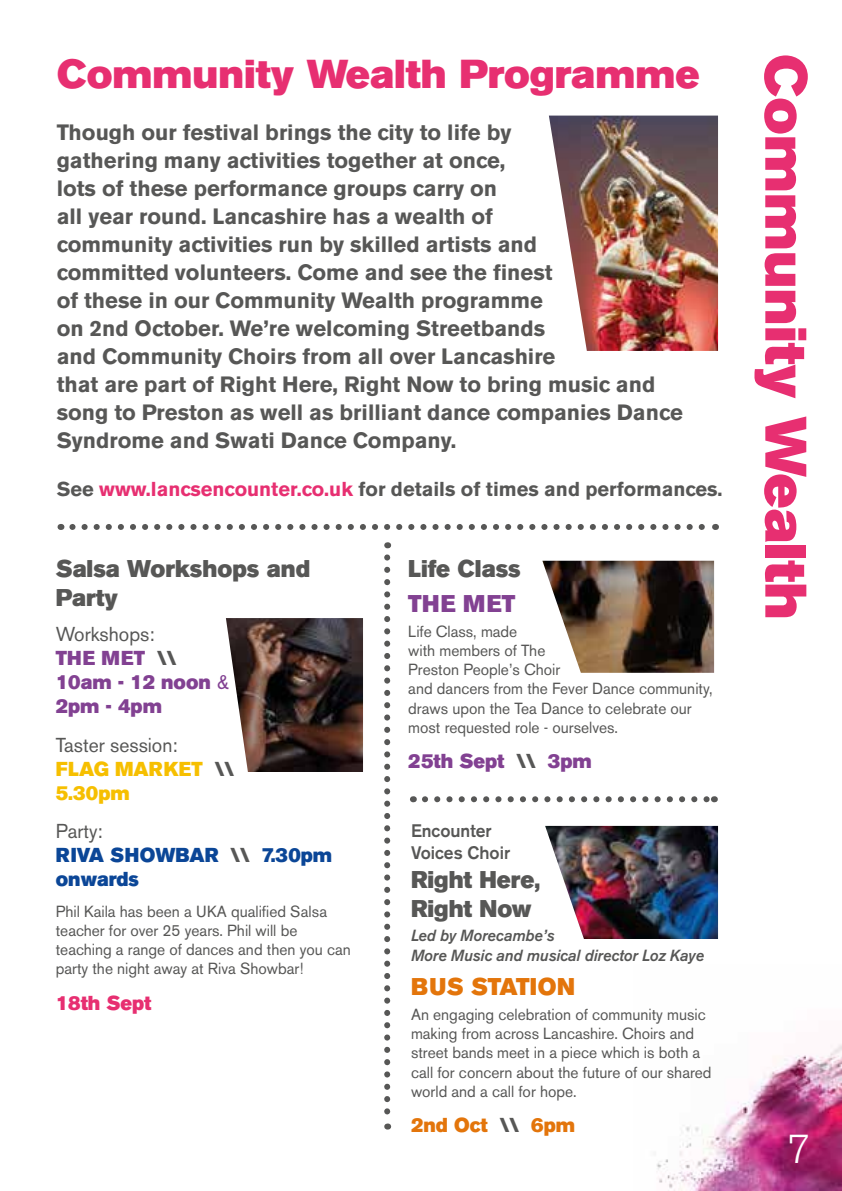
<style>
.page{position:relative;width:842px;height:1191px;background:#fff}
.page>*{position:absolute;margin:0;border:0;box-sizing:border-box;transform-origin:0 0}
.t1{font:58px "Akzidenz Grotesk BE Super";color:#e72f71}
.t2{font:40px "Akzidenz Grotesk BE Super";color:#e72f71}
.t3{font:300 40px "Akzidenz Grotesk BE";color:#fff}
.t4{font:24px/28.8px "Akzidenz Grotesk BE Super";color:#575756;scale:.96 1}
.t5{font:24px "Akzidenz Grotesk BE Super";letter-spacing:.02em;color:#e3750b;scale:.96 1}
.t6{font:24px "Akzidenz Grotesk BE Super";letter-spacing:.035em;color:#824192;scale:.96 1}
.t7{font:700 22px/28px "Akzidenz Grotesk BE";color:#575756}
.t8{font:700 20px "Akzidenz Grotesk BE";color:#575756}
.t9{font:20px/24px "Akzidenz Grotesk BE Super";color:#824192;scale:.96 1}
.t10{font:20px "Akzidenz Grotesk BE";color:#575756;scale:.96 1}
.t11{font:20px/24px "Akzidenz Grotesk BE Super";color:#0b4697;scale:.96 1}
.t12{font:20px/24px "Akzidenz Grotesk BE Super";color:#f6bf00;scale:.96 1}
.t13{font:20px "Akzidenz Grotesk BE Super";color:#e3750b;scale:.96 1}
.t14{font:20px "Akzidenz Grotesk BE Super";color:#e72f71;scale:.96 1}
.t15{font:500 18px/21.6px "Akzidenz Grotesk BE";color:#575756}
.t16{font:16px/19.2px "Akzidenz Grotesk BE";color:#575756;scale:.96 1}
.t17{font:italic 500 16px/19.2px "Akzidenz Grotesk BE";color:#575756;scale:.96 1}
.s1{color:#e72f71}
.s2{color:#575756}
.s3{font-family:"Akzidenz Grotesk BE"}
</style>
<div class="page">
<img style="left:657px;top:1044px;width:185px;height:147px">
<img style="left:226px;top:618px;width:137px;height:154px">
<svg style="left:72px;top:524px;width:633px;height:6px"></svg>
<img style="left:542px;top:561px;width:172px;height:112px">
<img style="left:545px;top:826px;width:173px;height:113px">
<img style="left:549px;top:116px;width:169px;height:235px">
<svg style="left:384px;top:557px;width:6px;height:572px"></svg>
<svg style="left:425px;top:796px;width:283px;height:6px"></svg>
<h2 class="t2" style="left:57px;top:50px;width:644px">Community Wealth Programme</h2>
<p class="t7" style="left:57px;top:118px;width:628px">Though our festival brings the city to life by<br>gathering many activities together at once,<br>lots of these performance groups carry on<br>all year round. Lancashire has a wealth of<br>community activities run by skilled artists and<br>committed volunteers. Come and see the finest<br>of these in our Community Wealth programme<br>on 2nd October. We’re welcoming Streetbands<br>and Community Choirs from all over Lancashire<br>that are part of Right Here, Right Now to bring music and song to Preston as well as brilliant dance companies Dance Syndrome and Swati Dance Company.</p>
<p class="t8" style="left:57px;top:477px;width:667px">See <span class="s1">www.lancsencounter.co.uk</span> for details of times and performances.</p>
<p class="t4" style="left:56px;top:554px;width:266px">Salsa Workshops and<br>Party</p>
<p class="t10" style="left:56px;top:622px;width:105px">Workshops:</p>
<p class="t9" style="left:56px;top:646px;width:182px">THE MET <span class="s2">\\<br></span>10am - 12 noon <span class="s3">&amp;<br></span>2pm - 4pm</p>
<p class="t10" style="left:56px;top:733px;width:128px">Taster session:</p>
<p class="t12" style="left:56px;top:757px;width:187px">FLAG MARKET <span class="s2">\\<br></span>5.30pm</p>
<p class="t10" style="left:56px;top:819px;width:51px">Party:</p>
<p class="t11" style="left:56px;top:843px;width:289px">RIVA SHOWBAR <span class="s2">\\</span> 7.30pm onwards</p>
<p class="t16" style="left:56px;top:901px;width:309px">Phil Kaila has been a UKA qualified Salsa teacher for over 25 years. Phil will be teaching a range of dances and then you can party the night away at Riva Showbar!</p>
<p class="t14" style="left:56px;top:991px;width:101px">18th Sept</p>
<p class="t4" style="left:408px;top:555px;width:119px">Life Class</p>
<p class="t6" style="left:408px;top:589px;width:113px">THE MET</p>
<p class="t16" style="left:408px;top:621px;width:319px">Life Class, made<br>with members of The<br>Preston People’s Choir<br>and dancers from the Fever Dance community, draws upon the Tea Dance to celebrate our most requested role - ourselves.</p>
<p class="t9" style="left:408px;top:749px;width:193px">25th Sept <span class="s2">\\</span> 3pm</p>
<p class="t15" style="left:411px;top:820px;width:101px">Encounter<br>Voices Choir</p>
<p class="t4" style="left:411px;top:865px;width:136px">Right Here,<br>Right Now</p>
<p class="t17" style="left:411px;top:926px;width:307px">Led by Morecambe’s<br>More Music and musical director Loz Kaye</p>
<p class="t5" style="left:411px;top:972px;width:172px">BUS STATION</p>
<p class="t16" style="left:411px;top:1005px;width:315px">An engaging celebration of community music making from across Lancashire. Choirs and street bands meet in a piece which is both a call for concern about the future of our shared world and a call for hope.</p>
<p class="t13" style="left:411px;top:1113px;width:172px">2nd Oct <span class="s2">\\</span> 6pm</p>
<h1 class="t1" style="left:819px;top:54px;width:567px;rotate:90deg">Community Wealth</h1>
<h2 class="t3" style="left:787px;top:1127px;width:25px">7</h2>
</div>
